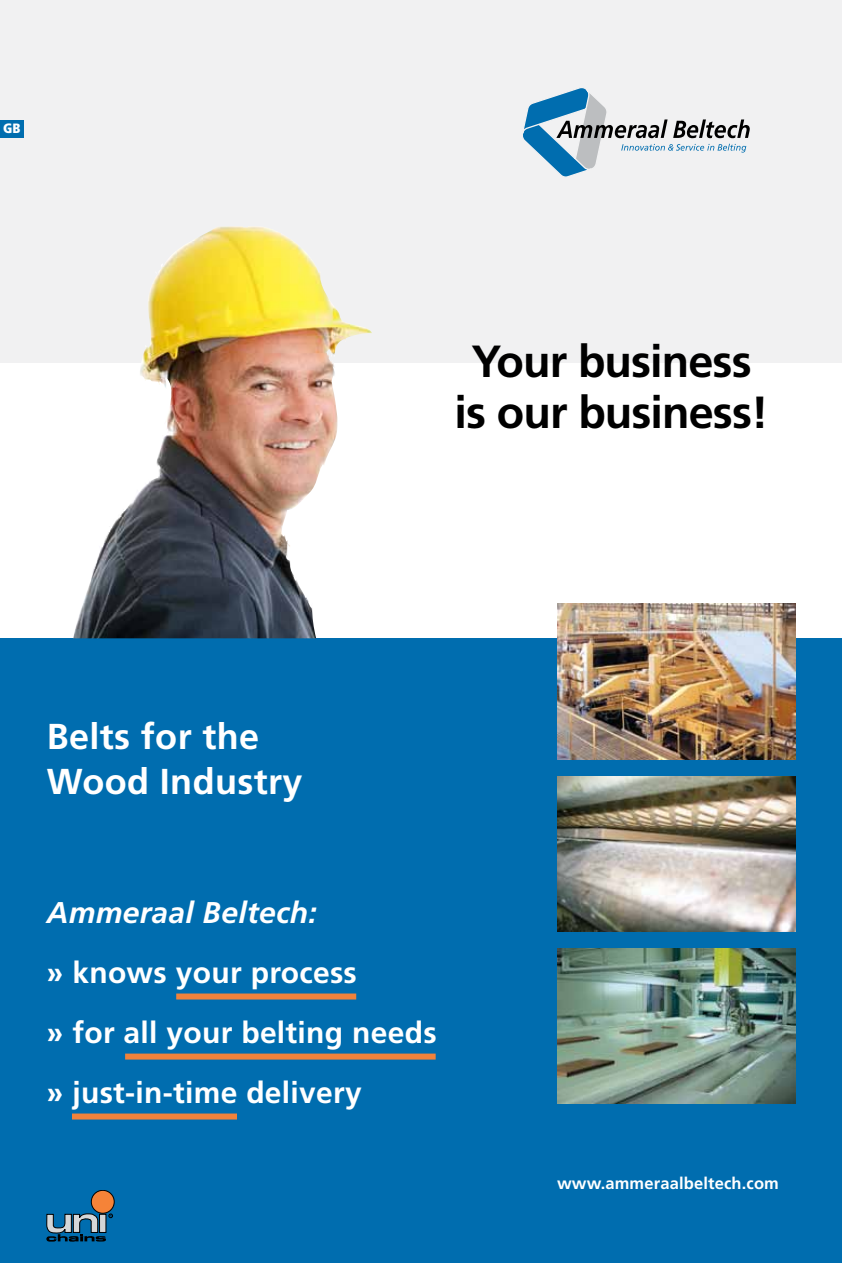
<style>
.page{position:relative;width:842px;height:1263px;background:#fff}
.page>*{position:absolute;margin:0;border:0;box-sizing:border-box;transform-origin:0 0}
.t1{font:700 45px/51px "Frutiger LT Std";letter-spacing:-.02em;color:#000;text-align:center}
.t2{font:700 36px/45px "Frutiger LT Std";letter-spacing:.01em;color:#fff}
.t3{font:700 30px/60px "Frutiger LT Std";letter-spacing:.01em;color:#fff}
.t4{font:italic 700 30px "Frutiger LT Std";letter-spacing:.01em;color:#fff}
.t5{font:700 16.5px "Frutiger LT Std";letter-spacing:.01em;color:#fff}
.t6{font:900 condensed 13.5px "Frutiger LT Std";color:#fff}
</style>
<div class="page">
<div style="left:0;top:0;width:842px;height:362px;background:#f1f1f2"></div>
<div style="left:0;top:121px;width:24px;height:17px;background:#006daf"></div>
<div style="left:0;top:638px;width:842px;height:625px;background:#006daf"></div>
<svg style="left:523px;top:88px;width:227px;height:89px"></svg>
<div style="left:176px;top:993px;width:180px;height:6px;background:#f0823b"></div>
<div style="left:125px;top:1053px;width:311px;height:6px;background:#f0823b"></div>
<div style="left:72px;top:1113px;width:165px;height:6px;background:#f0823b"></div>
<img style="left:557px;top:604px;width:238px;height:155px">
<div style="left:91px;top:1190px;width:23px;height:23px;background:#f58338;border-radius:50%"></div>
<div style="left:91px;top:1190px;width:23px;height:23px;border:1px solid #000;border-radius:50%"></div>
<svg style="left:46px;top:1212px;width:67px;height:30px"></svg>
<div style="left:100px;top:1214px;width:6px;height:18px;background:#d3d5d6"></div>
<div style="left:99px;top:1214px;width:7px;height:19px;border:1px solid #000"></div>
<img style="left:557px;top:949px;width:238px;height:155px">
<img style="left:557px;top:776px;width:238px;height:155px">
<img style="left:73px;top:226px;width:299px;height:412px">
<p class="t6" style="left:3px;top:120px;width:19px">GB</p>
<h1 class="t1" style="left:455px;top:336px;width:315px">Your business is our business!</h1>
<p class="t2" style="left:47px;top:714px;width:257px">Belts for the<br>Wood Industry</p>
<p class="t4" style="left:47px;top:895px;width:271px">Ammeraal Beltech:</p>
<p class="t3" style="left:47px;top:943px;width:391px">» knows your process<br>» for all your belting needs » just-in-time delivery</p>
<p class="t5" style="left:557px;top:1173px;width:223px">www.ammeraalbeltech.com</p>
</div>
